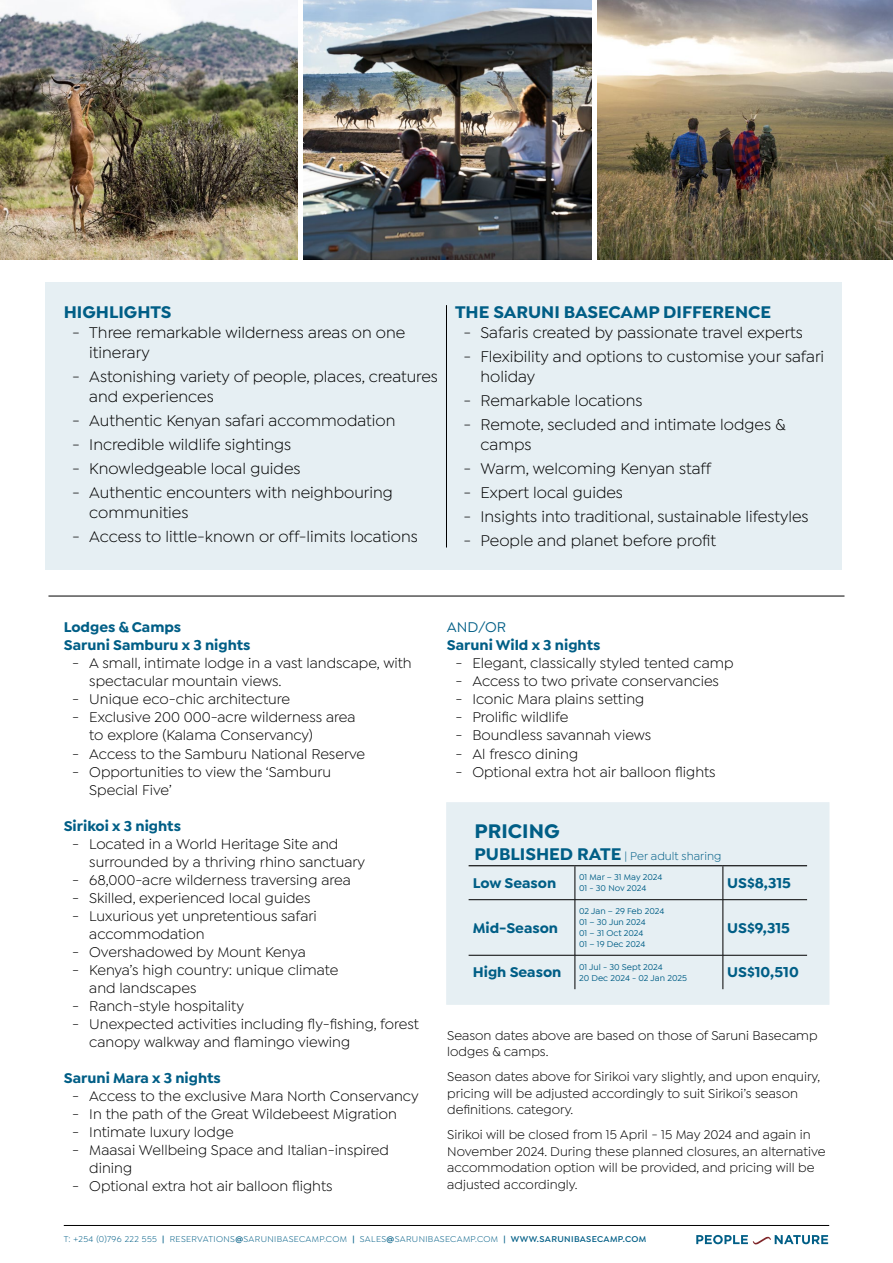
<style>
.page{position:relative;width:893px;height:1263px;background:#fff}
.page>*{position:absolute;margin:0;border:0;box-sizing:border-box;transform-origin:0 0}
.t1{font:700 21px "Isidora Sans";color:#005e86}
.t2{font:700 18px "Isidora Sans";color:#005e86}
.t3{font:16.5px/19.8px "Isidora Sans";color:#000}
.t4{font:15px/18px "Isidora Sans";color:#000}
.t5{font:700 15px/18px "Isidora Sans";color:#005e86}
.t6{font:500 15px "Isidora Sans";color:#005e86}
.t7{font:13.5px/16.5px "Isidora Sans";color:#000}
.t8{font:12px "Isidora Sans";color:#005e86}
.t9{font:500 9px/10.8px "Isidora Sans";color:#005e86}
.t10{font:9px "Isidora Sans";letter-spacing:.04em;color:#005e86}
.s1{font-weight:700;font-size:18px}
.s2{font-weight:600}
</style>
<div class="page">
<hr style="left:64px;top:1225px;width:765px;height:1px;background:#000">
<svg style="left:696px;top:1235px;width:132px;height:9px"></svg>
<img style="left:597px;top:0;width:296px;height:259px">
<img style="left:0;top:0;width:297px;height:259px">
<img style="left:303px;top:0;width:288px;height:259px">
<div style="left:446px;top:802px;width:383px;height:202px;background:#e6eff3"></div>
<div style="left:45px;top:283px;width:796px;height:287px;background:#e6eff3"></div>
<hr style="left:446px;top:305px;width:1px;height:242px;background:#000">
<hr style="left:48px;top:596px;width:796px;height:1px;background:#000">
<hr style="left:575px;top:866px;width:1px;height:33px;background:#000">
<hr style="left:723px;top:866px;width:1px;height:33px;background:#000">
<hr style="left:469px;top:899px;width:106px;height:1px;background:#000">
<hr style="left:575px;top:899px;width:148px;height:1px;background:#000">
<hr style="left:575px;top:900px;width:1px;height:55px;background:#000">
<hr style="left:723px;top:899px;width:84px;height:1px;background:#000">
<hr style="left:723px;top:900px;width:1px;height:55px;background:#000">
<hr style="left:469px;top:955px;width:106px;height:1px;background:#000">
<hr style="left:575px;top:955px;width:148px;height:1px;background:#000">
<hr style="left:575px;top:955px;width:1px;height:34px;background:#000">
<hr style="left:723px;top:955px;width:84px;height:1px;background:#000">
<hr style="left:723px;top:955px;width:1px;height:34px;background:#000">
<hr style="left:469px;top:865px;width:106px;height:1px;background:#000">
<hr style="left:575px;top:865px;width:148px;height:1px;background:#000">
<hr style="left:723px;top:865px;width:84px;height:1px;background:#000">
<p class="t2" style="left:64px;top:301px;width:109px">HIGHLIGHTS</p>
<p class="t3" style="left:89px;top:322px;width:318px;text-indent:-17px">- Three remarkable wilderness areas on one itinerary</p>
<p class="t3" style="left:89px;top:366px;width:350px;text-indent:-17px">- Astonishing variety of people, places, creatures and experiences</p>
<p class="t3" style="left:72px;top:410px;width:325px">- Authentic Kenyan safari accommodation</p>
<p class="t3" style="left:72px;top:434px;width:220px">- Incredible wildlife sightings</p>
<p class="t3" style="left:72px;top:458px;width:230px">- Knowledgeable local guides</p>
<p class="t3" style="left:89px;top:482px;width:305px;text-indent:-17px">- Authentic encounters with neighbouring communities</p>
<p class="t3" style="left:72px;top:526px;width:347px">- Access to little-known or off-limits locations</p>
<p class="t2" style="left:455px;top:301px;width:318px">THE SARUNI BASECAMP DIFFERENCE</p>
<p class="t3" style="left:463px;top:322px;width:341px">- Safaris created by passionate travel experts</p>
<p class="t3" style="left:480px;top:346px;width:345px;text-indent:-17px">- Flexibility and options to customise your safari holiday</p>
<p class="t3" style="left:463px;top:390px;width:181px">- Remarkable locations</p>
<p class="t3" style="left:480px;top:414px;width:307px;text-indent:-17px">- Remote, secluded and intimate lodges &amp; camps</p>
<p class="t3" style="left:463px;top:458px;width:249px">- Warm, welcoming Kenyan staff</p>
<p class="t3" style="left:463px;top:482px;width:161px">- Expert local guides</p>
<p class="t3" style="left:463px;top:506px;width:347px">- Insights into traditional, sustainable lifestyles</p>
<p class="t3" style="left:463px;top:530px;width:254px">- People and planet before profit</p>
<p class="t5" style="left:64px;top:618px;width:188px">Lodges &amp; Camps<br>Saruni Samburu x 3 nights</p>
<p class="t4" style="left:89px;top:654px;width:324px;text-indent:-17px">- A small, intimate lodge in a vast landscape, with spectacular mountain views.</p>
<p class="t4" style="left:72px;top:690px;width:219px">- Unique eco-chic architecture</p>
<p class="t4" style="left:89px;top:708px;width:268px;text-indent:-17px">- Exclusive 200 000-acre wilderness area to explore (Kalama Conservancy)</p>
<p class="t4" style="left:72px;top:744px;width:294px">- Access to the Samburu National Reserve</p>
<p class="t4" style="left:89px;top:762px;width:243px;text-indent:-17px">- Opportunities to view the ‘Samburu<br>Special Five’</p>
<p class="t5" style="left:64px;top:816px;width:119px">Sirikoi x 3 nights</p>
<p class="t4" style="left:89px;top:834px;width:277px;text-indent:-17px">- Located in a World Heritage Site and surrounded by a thriving rhino sanctuary</p>
<p class="t4" style="left:72px;top:870px;width:280px">- 68,000-acre wilderness traversing area</p>
<p class="t4" style="left:72px;top:888px;width:240px">- Skilled, experienced local guides</p>
<p class="t4" style="left:89px;top:906px;width:229px;text-indent:-17px">- Luxurious yet unpretentious safari accommodation</p>
<p class="t4" style="left:72px;top:942px;width:235px">- Overshadowed by Mount Kenya</p>
<p class="t4" style="left:89px;top:960px;width:251px;text-indent:-17px">- Kenya’s high country: unique climate and landscapes</p>
<p class="t4" style="left:72px;top:996px;width:173px">- Ranch-style hospitality</p>
<p class="t4" style="left:89px;top:1014px;width:331px;text-indent:-17px">- Unexpected activities including fly-fishing, forest canopy walkway and flamingo viewing</p>
<p class="t5" style="left:64px;top:1068px;width:159px">Saruni Mara x 3 nights</p>
<p class="t4" style="left:72px;top:1086px;width:348px">- Access to the exclusive Mara North Conservancy</p>
<p class="t4" style="left:72px;top:1104px;width:326px">- In the path of the Great Wildebeest Migration</p>
<p class="t4" style="left:72px;top:1122px;width:163px">- Intimate luxury lodge</p>
<p class="t4" style="left:89px;top:1140px;width:301px;text-indent:-17px">- Maasai Wellbeing Space and Italian-inspired dining</p>
<p class="t4" style="left:72px;top:1176px;width:262px">- Optional extra hot air balloon flights</p>
<p class="t6" style="left:447px;top:619px;width:61px">AND/OR</p>
<p class="t5" style="left:447px;top:636px;width:155px">Saruni Wild x 3 nights</p>
<p class="t4" style="left:455px;top:654px;width:280px">- Elegant, classically styled tented camp</p>
<p class="t4" style="left:455px;top:672px;width:265px">- Access to two private conservancies</p>
<p class="t4" style="left:455px;top:690px;width:190px">- Iconic Mara plains setting</p>
<p class="t4" style="left:455px;top:708px;width:115px">- Prolific wildlife</p>
<p class="t4" style="left:455px;top:726px;width:197px">- Boundless savannah views</p>
<p class="t4" style="left:455px;top:744px;width:124px">- Al fresco dining</p>
<p class="t4" style="left:455px;top:762px;width:262px">- Optional extra hot air balloon flights</p>
<h1 class="t1" style="left:475px;top:818px;width:87px">PRICING</h1>
<p class="t8" style="left:475px;top:849px;width:248px"><span class="s1">PUBLISHED RATE</span> | Per adult sharing</p>
<p class="t5" style="left:473px;top:874px;width:85px">Low Season</p>
<p class="t9" style="left:579px;top:872px;width:85px">01 Mar – 31 May 2024<br>01 - 30 Nov 2024</p>
<p class="t5" style="left:727px;top:874px;width:65px">US$8,315</p>
<p class="t5" style="left:473px;top:918px;width:87px">Mid-Season</p>
<p class="t9" style="left:579px;top:906px;width:87px">02 Jan – 29 Feb 2024<br>01 – 30 Jun 2024<br>01 – 31 Oct 2024<br>01 – 19 Dec 2024</p>
<p class="t5" style="left:727px;top:918px;width:64px">US$9,315</p>
<p class="t5" style="left:473px;top:963px;width:90px">High Season</p>
<p class="t9" style="left:579px;top:961px;width:109px">01 Jul - 30 Sept 2024<br>20 Dec 2024 - 02 Jan 2025</p>
<p class="t5" style="left:727px;top:963px;width:73px">US$10,510</p>
<p class="t7" style="left:447px;top:1027px;width:372px">Season dates above are based on those of Saruni Basecamp lodges &amp; camps.</p>
<p class="t7" style="left:447px;top:1068px;width:374px">Season dates above for Sirikoi vary slightly, and upon enquiry, pricing will be adjusted accordingly to suit Sirikoi’s season definitions. category.</p>
<p class="t7" style="left:447px;top:1126px;width:380px">Sirikoi will be closed from 15 April - 15 May 2024 and again in November 2024. During these planned closures, an alternative accommodation option will be provided, and pricing will be adjusted accordingly.</p>
<p class="t10" style="left:64px;top:1234px;width:584px">T: +254 (0)796 222 555 <span class="s2">|</span> RESERVATIONS<span class="s2">@</span>SARUNIBASECAMP.COM <span class="s2">|</span> SALES<span class="s2">@</span>SARUNIBASECAMP.COM <span class="s2">| WWW.SARUNIBASECAMP.COM</span></p>
</div>
